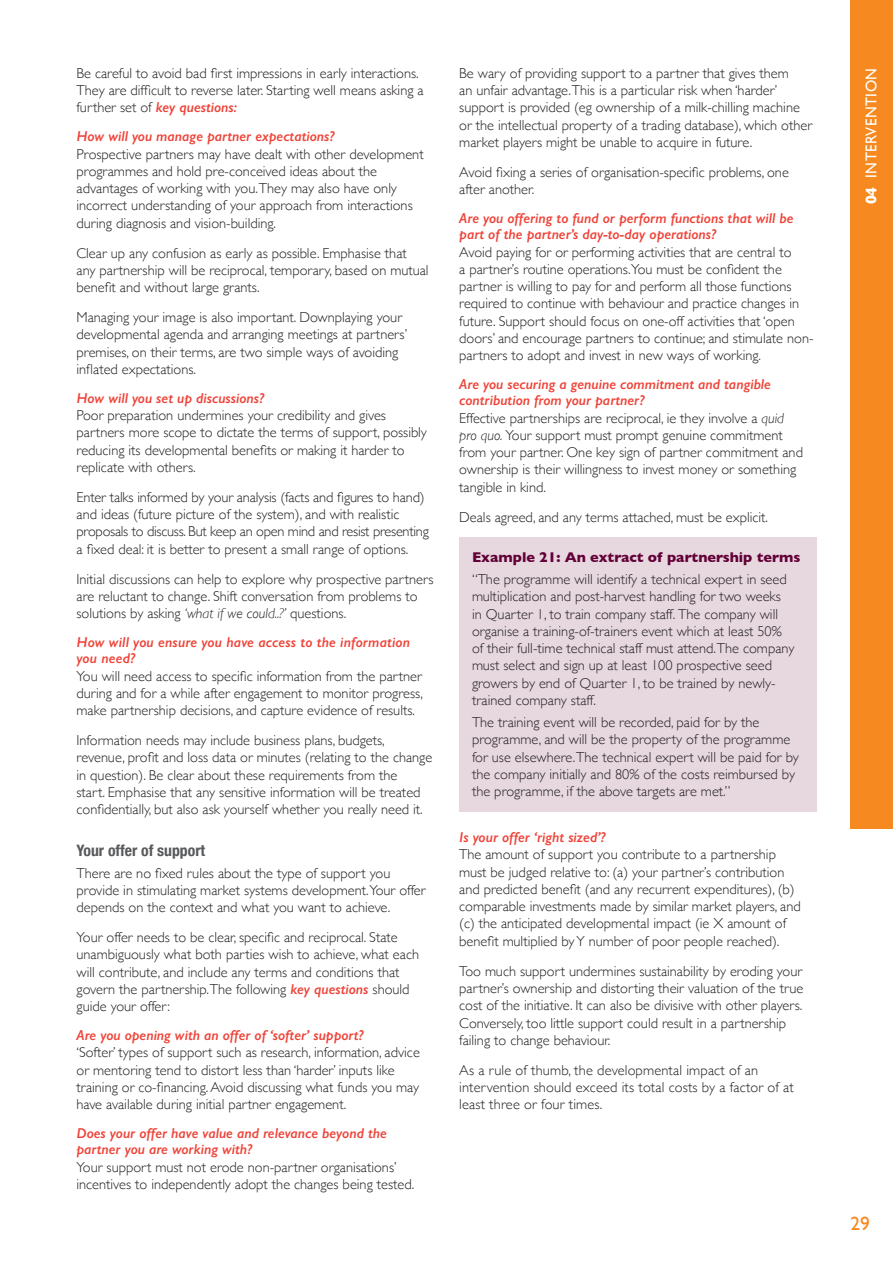
<style>
.page{position:relative;width:893px;height:1263px;background:#fff}
.page>*{position:absolute;margin:0;border:0;box-sizing:border-box;transform-origin:0 0}
.t1{font:19.5px "Gill Sans";color:#f6891f}
.t2{font:700 condensed 15.75px "Helvetica Neue";color:#58595b}
.t3{font:15.75px "Gill Sans";letter-spacing:.03em;color:#fff;scale:.95 1}
.t4{font:300 14.4px/17.2px "Gill Sans";color:#231f20}
.t5{font:italic 600 14.4px/16.2px "Gill Sans";color:#ef4338}
.t6{font:700 14.4px "Gill Sans";color:#620037}
.s1{font-weight:600;font-style:italic;color:#ef4338}
.s2{font-style:italic}
.s3{font-weight:700}
</style>
<div class="page">
<div style="left:850px;top:0;width:43px;height:829px;background:#f6891f"></div>
<div style="left:459px;top:537px;width:357px;height:274px;background:#e7d8df"></div>
<p class="t4" style="left:77px;top:64px;width:349px">Be careful to avoid bad first impressions in early interactions.<br>They are difficult to reverse later. Starting well means asking a further set of <span class="s1">key questions:</span></p>
<p class="t5" style="left:77px;top:128px;width:260px">How will you manage partner expectations?</p>
<p class="t4" style="left:77px;top:146px;width:349px">Prospective partners may have dealt with other development programmes and hold pre-conceived ideas about the advantages of working with you.They may also have only incorrect understanding of your approach from interactions during diagnosis and vision-building.</p>
<p class="t4" style="left:77px;top:245px;width:354px">Clear up any confusion as early as possible. Emphasise that any partnership will be reciprocal, temporary, based on mutual benefit and without large grants.</p>
<p class="t4" style="left:77px;top:310px;width:332px">Managing your image is also important. Downplaying your developmental agenda and arranging meetings at partners’ premises, on their terms, are two simple ways of avoiding inflated expectations.</p>
<p class="t5" style="left:77px;top:390px;width:189px">How will you set up discussions?</p>
<p class="t4" style="left:77px;top:408px;width:352px">Poor preparation undermines your credibility and gives partners more scope to dictate the terms of support, possibly reducing its developmental benefits or making it harder to replicate with others.</p>
<p class="t4" style="left:77px;top:488px;width:354px">Enter talks informed by your analysis (facts and figures to hand) and ideas (future picture of the system), and with realistic proposals to discuss. But keep an open mind and resist presenting a fixed deal: it is better to present a small range of options.</p>
<p class="t4" style="left:77px;top:571px;width:358px">Initial discussions can help to explore why prospective partners are reluctant to change. Shift conversation from problems to solutions by asking <span class="s2">‘what if we could..?’</span> questions.</p>
<p class="t5" style="left:77px;top:634px;width:335px">How will you ensure you have access to the information you need?</p>
<p class="t4" style="left:77px;top:667px;width:348px;text-align:justify">You will need access to specific information from the partner during and for a while after engagement to monitor progress, make partnership decisions, and capture evidence of results.</p>
<p class="t4" style="left:77px;top:733px;width:357px">Information needs may include business plans, budgets, revenue, profit and loss data or minutes (relating to the change in question). Be clear about these requirements from the<br>start. Emphasise that any sensitive information will be treated confidentially, but also ask yourself whether you really need it.</p>
<p class="t2" style="left:77px;top:837px;width:130px">Your offer of support</p>
<p class="t4" style="left:77px;top:864px;width:351px">There are no fixed rules about the type of support you provide in stimulating market systems development.Your offer depends on the context and what you want to achieve.</p>
<p class="t4" style="left:77px;top:928px;width:344px">Your offer needs to be clear, specific and reciprocal. State unambiguously what both parties wish to achieve, what each will contribute, and include any terms and conditions that govern the partnership.The following <span class="s1">key questions</span> should guide your offer:</p>
<p class="t5" style="left:77px;top:1027px;width:288px">Are you opening with an offer of ‘softer’ support?</p>
<p class="t4" style="left:77px;top:1045px;width:345px">‘Softer’ types of support such as research, information, advice or mentoring tend to distort less than ‘harder’ inputs like training or co-financing. Avoid discussing what funds you may have available during initial partner engagement.</p>
<p class="t5" style="left:77px;top:1125px;width:312px">Does your offer have value and relevance beyond the partner you are working with?</p>
<p class="t4" style="left:77px;top:1159px;width:339px">Your support must not erode non-partner organisations’ incentives to independently adopt the changes being tested.</p>
<p class="t4" style="left:459px;top:66px;width:354px">Be wary of providing support to a partner that gives them<br>an unfair advantage.This is a particular risk when ‘harder’ support is provided (eg ownership of a milk-chilling machine or the intellectual property of a trading database), which other market players might be unable to acquire in future.</p>
<p class="t4" style="left:459px;top:163px;width:331px">Avoid fixing a series of organisation-specific problems, one after another.</p>
<p class="t5" style="left:459px;top:210px;width:336px">Are you offering to fund or perform functions that will be part of the partner’s day-to-day operations?</p>
<p class="t4" style="left:459px;top:244px;width:356px">Avoid paying for or performing activities that are central to<br>a partner’s routine operations.You must be confident the partner is willing to pay for and perform all those functions required to continue with behaviour and practice changes in future. Support should focus on one-off activities that ‘open doors’ and encourage partners to continue; and stimulate non&shy;partners to adopt and invest in new ways of working.</p>
<p class="t4" style="left:459px;top:377px;width:345px"><span class="s1">Are you securing a genuine commitment and tangible contribution from your partner?<br></span>Effective partnerships are reciprocal, ie they involve a <span class="s2">quid pro quo.</span> Your support must prompt genuine commitment from your partner. One key sign of partner commitment and ownership is their willingness to invest money or something tangible in kind.</p>
<p class="t4" style="left:459px;top:509px;width:310px">Deals agreed, and any terms attached, must be explicit.</p>
<p class="t6" style="left:472px;top:552px;width:330px">Example 21: An extract of partnership terms</p>
<p class="t4" style="left:472px;top:572px;width:324px">“The programme will identify a technical expert in seed multiplication and post-harvest handling for two weeks<br>in Quarter 1, to train company staff. The company will organise a training-of-trainers event which at least 50% of their full-time technical staff must attend.The company must select and sign up at least 100 prospective seed growers by end of Quarter 1, to be trained by newly&shy;trained company staff.</p>
<p class="t4" style="left:472px;top:715px;width:328px">The training event will be recorded, paid for by the programme, and will be the property of the programme for use elsewhere.The technical expert will be paid for by the company initially and 80% of the costs reimbursed by the programme, if the above targets are met.”</p>
<p class="t5" style="left:459px;top:829px;width:148px">Is your offer ‘right sized’?</p>
<p class="t4" style="left:459px;top:847px;width:343px">The amount of support you contribute to a partnership must be judged relative to: (a) your partner’s contribution and predicted benefit (and any recurrent expenditures), (b) comparable investments made by similar market players, and (c) the anticipated developmental impact (ie X amount of benefit multiplied by Y number of poor people reached).</p>
<p class="t4" style="left:459px;top:963px;width:346px">Too much support undermines sustainability by eroding your partner’s ownership and distorting their valuation of the true cost of the initiative. It can also be divisive with other players.<br>Conversely, too little support could result in a partnership failing to change behaviour.</p>
<p class="t4" style="left:459px;top:1062px;width:336px">As a rule of thumb, the developmental impact of an intervention should exceed its total costs by a factor of at least three or four times.</p>
<p class="t3" style="left:862px;top:204px;width:145px;rotate:-90deg"><span class="s3">04</span> INTERVENTION</p>
<h1 class="t1" style="left:850px;top:1211px;width:21px">29</h1>
</div>
